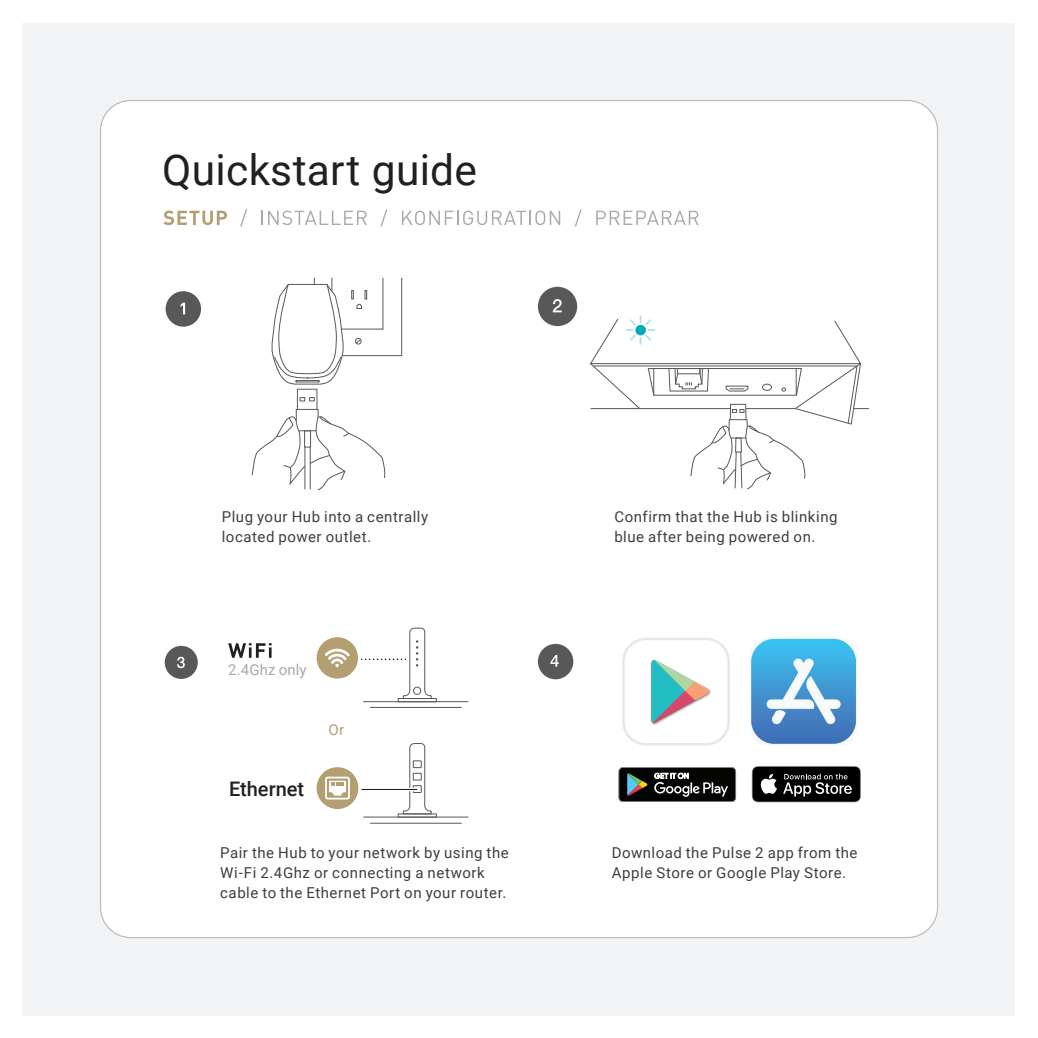
<style>
.page{position:relative;width:1038px;height:1038px;background:#fff}
.page>*{position:absolute;margin:0;border:0;box-sizing:border-box;transform-origin:0 0}
.t1{font:42.5px "Roboto";letter-spacing:.005em;color:#231f20}
.t2{font:500 20px "Roboto";letter-spacing:-.005em;color:#231f20}
.t3{font:15px/20px "Roboto";letter-spacing:.035em;color:#3e3e3f}
.t4{font:15px "Roboto";letter-spacing:.01em;color:#a7a9ac}
.t5{font:15px "Roboto";color:#b39f71}
</style>
<div class="page">
<div style="left:22px;top:22px;width:993px;height:993px;background:#f2f3f4"></div>
<div style="left:100px;top:100px;width:837px;height:837px;background:#fff;border-radius:30px"></div>
<div style="left:165px;top:291px;width:36px;height:35px;background:#57585a;border-radius:50%"></div>
<svg style="left:180px;top:302px;width:5px;height:12px"></svg>
<div style="left:297px;top:388px;width:20px;height:22px;border:1px solid #58595b"></div>
<svg style="left:299px;top:397px;width:16px;height:4px"></svg>
<svg style="left:251px;top:408px;width:135px;height:83px"></svg>
<svg style="left:271px;top:277px;width:131px;height:108px"></svg>
<hr style="left:370px;top:706px;width:91px;height:1px;background:#57585a">
<hr style="left:363px;top:701px;width:105px;height:1px;background:#57585a">
<div style="left:397px;top:698px;width:39px;height:4px;border:1px solid #57585a"></div>
<div style="left:316px;top:637px;width:42px;height:41px;background:#b39f71;border-radius:50%"></div>
<svg style="left:325px;top:648px;width:25px;height:19px"></svg>
<svg style="left:361px;top:627px;width:71px;height:72px"></svg>
<svg style="left:228px;top:643px;width:43px;height:14px"></svg>
<div style="left:537px;top:643px;width:36px;height:36px;background:#57585a;border-radius:50%"></div>
<div style="left:537px;top:287px;width:40px;height:39px;background:#57585a;border-radius:50%"></div>
<svg style="left:552px;top:299px;width:9px;height:13px"></svg>
<svg style="left:550px;top:655px;width:8px;height:11px"></svg>
<div style="left:165px;top:645px;width:33px;height:33px;background:#57585a;border-radius:50%"></div>
<svg style="left:177px;top:656px;width:8px;height:12px"></svg>
<svg style="left:590px;top:316px;width:278px;height:174px"></svg>
<svg style="left:751px;top:766px;width:109px;height:36px;background:#303030"></svg>
<svg style="left:618px;top:767px;width:117px;height:34px;background:#2f322f"></svg>
<img style="left:751px;top:638px;width:105px;height:106px">
<div style="left:622px;top:637px;width:107px;height:108px;border:2px solid #e6e7e9;border-radius:23px"></div>
<img style="left:650px;top:659px;width:61px;height:66px">
<svg style="left:163px;top:210px;width:64px;height:15px"></svg>
<svg style="left:240px;top:209px;width:7px;height:17px"></svg>
<svg style="left:261px;top:210px;width:106px;height:15px"></svg>
<svg style="left:380px;top:209px;width:7px;height:17px"></svg>
<svg style="left:402px;top:210px;width:158px;height:15px"></svg>
<svg style="left:575px;top:209px;width:6px;height:17px"></svg>
<svg style="left:596px;top:211px;width:102px;height:14px"></svg>
<hr style="left:370px;top:822px;width:91px;height:1px;background:#57585a">
<hr style="left:363px;top:816px;width:105px;height:1px;background:#57585a">
<div style="left:397px;top:813px;width:39px;height:4px;border:1px solid #57585a"></div>
<div style="left:316px;top:767px;width:42px;height:41px;background:#b39f71;border-radius:50%"></div>
<svg style="left:361px;top:743px;width:71px;height:71px"></svg>
<svg style="left:325px;top:776px;width:25px;height:23px"></svg>
<h1 class="t1" style="left:162px;top:139px;width:316px">Quickstart guide</h1>
<p class="t3" style="left:222px;top:506px;width:208px">Plug your Hub into a centrally located power outlet.</p>
<p class="t4" style="left:228px;top:659px;width:80px">2.4Ghz only</p>
<h2 class="t2" style="left:229px;top:774px;width:77px">Ethernet</h2>
<p class="t5" style="left:328px;top:718px;width:17px">Or</p>
<p class="t3" style="left:220px;top:842px;width:290px">Pair the Hub to your network by using the<br>Wi-Fi 2.4Ghz or connecting a network cable to the Ethernet Port on your router.</p>
<p class="t3" style="left:614px;top:506px;width:225px">Confirm that the Hub is blinking blue after being powered on.</p>
<p class="t3" style="left:611px;top:842px;width:247px">Download the Pulse 2 app from the<br>Apple Store or Google Play Store.</p>
</div>
